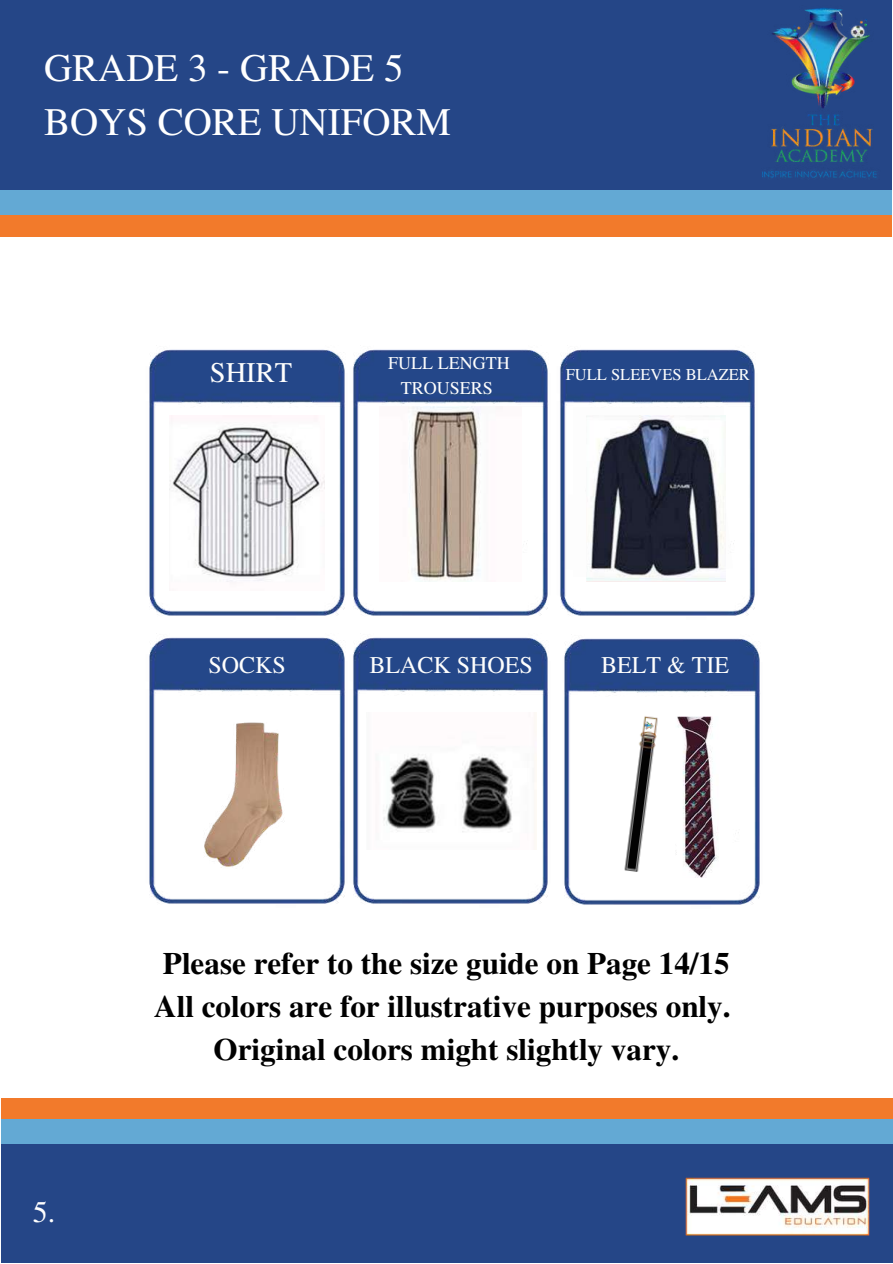
<style>
.page{position:relative;width:893px;height:1264px;background:#fff}
.page>*{position:absolute;margin:0;border:0;box-sizing:border-box;transform-origin:0 0}
.t1{font:39px/54px "Te X Gyre Termes";color:#fff}
.t2{font:700 31.05px/42.8px "Te X Gyre Termes";color:#000;text-align:center}
.t3{font:30px "Te X Gyre Termes";color:#fff}
.t4{font:28.5px "Te X Gyre Termes";color:#fefefd}
.t5{font:24px "Te X Gyre Termes";color:#fefefd}
.t6{font:18px/24.8px "Te X Gyre Termes";color:#fefefd;text-align:center}
.t7{font:16.5px "Te X Gyre Termes";color:#fefefd}
.s1{font-size:24px}
</style>
<div class="page">
<div style="left:1px;top:1097px;width:891px;height:165px;background:#f27a2b"></div>
<div style="left:1px;top:1119px;width:891px;height:143px;background:#63a9d4"></div>
<div style="left:1px;top:1144px;width:891px;height:118px;background:#254687"></div>
<img style="left:685px;top:1177px;width:185px;height:59px">
<div style="left:0;top:0;width:891px;height:236px;background:#f27a2b"></div>
<div style="left:0;top:0;width:891px;height:215px;background:#63a9d4"></div>
<div style="left:0;top:0;width:891px;height:189px;background:#254687"></div>
<img style="left:762px;top:8px;width:115px;height:170px">
<img style="left:353px;top:349px;width:195px;height:267px">
<img style="left:380px;top:407px;width:141px;height:174px">
<img style="left:149px;top:349px;width:196px;height:555px">
<img style="left:560px;top:349px;width:195px;height:267px">
<img style="left:169px;top:416px;width:155px;height:174px">
<img style="left:586px;top:416px;width:139px;height:165px">
<img style="left:339px;top:626px;width:209px;height:278px">
<img style="left:366px;top:712px;width:170px;height:137px">
<img style="left:564px;top:638px;width:196px;height:267px">
<img style="left:614px;top:711px;width:51px;height:163px">
<svg style="left:643px;top:718px;width:12px;height:12px"></svg>
<div style="left:162px;top:711px;width:170px;height:152px;background:#fff"></div>
<img style="left:180px;top:722px;width:127px;height:155px">
<img style="left:675px;top:716px;width:47px;height:161px">
<p class="t1" style="left:44px;top:39px;width:408px">GRADE 3 - GRADE 5<br>BOYS CORE UNIFORM</p>
<p class="t4" style="left:210px;top:352px;width:84px">SHIRT</p>
<p class="t6" style="left:388px;top:349px;width:123px">FULL LENGTH<br>TROUSERS</p>
<p class="t7" style="left:565px;top:362px;width:185px">FULL SLEEVES BLAZER</p>
<p class="t4" style="left:201px;top:646px;width:93px">S<span class="s1">S</span> O<span class="s1">O</span> C<span class="s1">C K</span>K <span class="s1">S</span>S</p>
<p class="t5" style="left:369px;top:647px;width:165px">BLACK SHOES</p>
<p class="t5" style="left:601px;top:647px;width:129px">BELT &amp; TIE</p>
<p class="t3" style="left:33px;top:1190px;width:24px">5.</p>
<p class="t2" style="left:154px;top:940px;width:577px">Please refer to the size guide on Page 14/15<br>All colors are for illustrative purposes only.<br>Original colors might slightly vary.</p>
</div>
